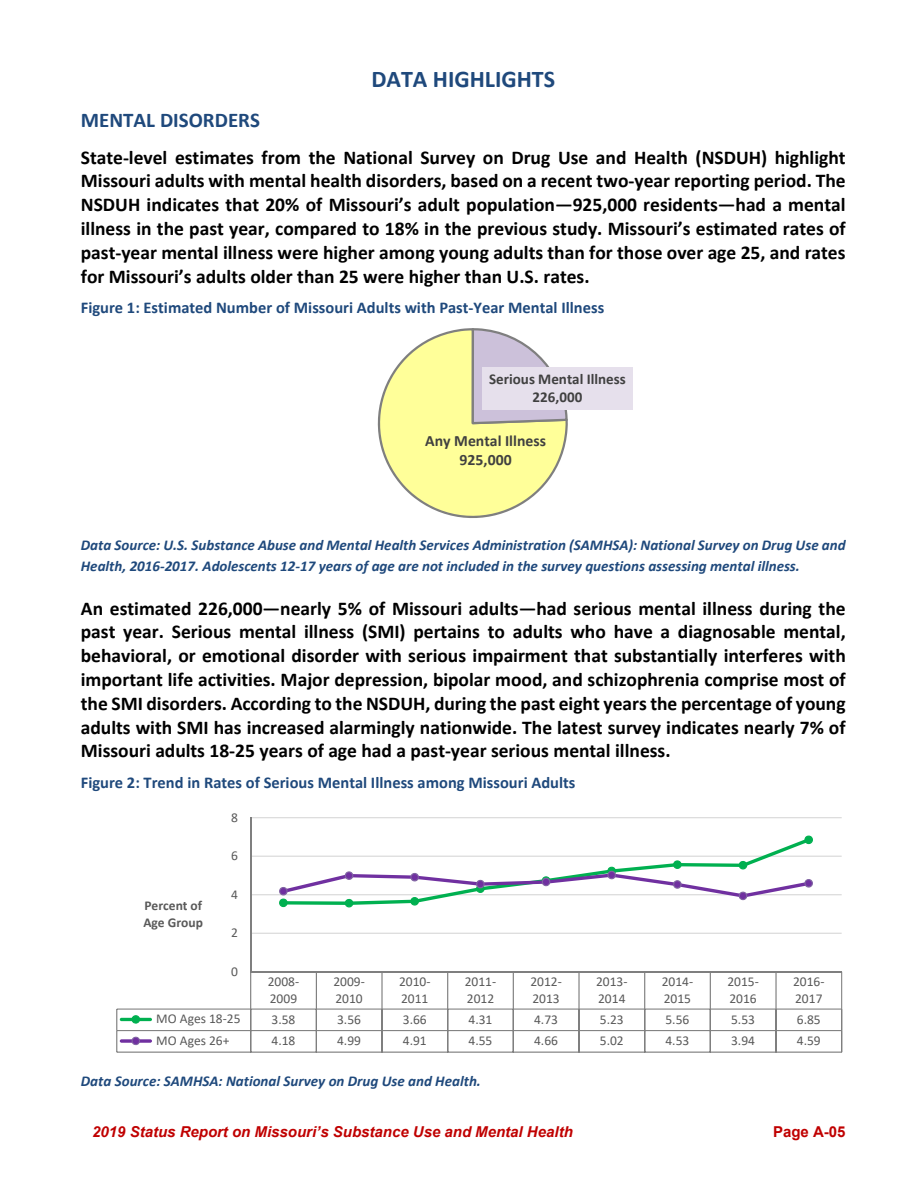
<style>
.page{position:relative;width:918px;height:1188px;background:#fff}
.page>*{position:absolute;margin:0;border:0;box-sizing:border-box;transform-origin:0 0}
.t1{font:700 24px "Calibri";color:#1f497c}
.t2{font:700 21px "Calibri";color:#1f497c}
.t3{font:700 19.5px/23.9px "Calibri";color:#000;text-align:justify}
.t4{font:700 16.5px "Calibri";color:#1f497c}
.t5{font:700 15.75px/19.2px "Calibri";color:#404040;text-align:center}
.t6{font:italic 700 15px/21px "Calibri";color:#1f497c}
.t7{font:italic 700 15px "Arial";color:#c00000}
.t8{font:700 15px/18.3px "Calibri";color:#404040;text-align:center}
.t9{font:700 15px "Arial";color:#c00000}
.t10{font:13.5px/16.5px "Calibri";color:#595959}
.t11{font:700 13.5px/16.5px "Calibri";color:#595959}
</style>
<div class="page">
<svg style="left:377px;top:328px;width:191px;height:190px"></svg>
<div style="left:482px;top:367px;width:151px;height:42px;background:#e6e0ec"></div>
<hr style="left:251px;top:933px;width:591px;height:1px;background:#d9d9d9">
<hr style="left:251px;top:894px;width:591px;height:1px;background:#d9d9d9">
<hr style="left:251px;top:856px;width:591px;height:1px;background:#d9d9d9">
<hr style="left:251px;top:817px;width:591px;height:1px;background:#d9d9d9">
<hr style="left:250px;top:818px;width:1px;height:154px;background:#7f7f7f">
<hr style="left:251px;top:971px;width:591px;height:1px;background:#7f7f7f">
<hr style="left:250px;top:972px;width:1px;height:37px;background:#7f7f7f">
<hr style="left:316px;top:972px;width:1px;height:37px;background:#7f7f7f">
<hr style="left:381px;top:972px;width:2px;height:37px;background:#7f7f7f">
<hr style="left:447px;top:972px;width:1px;height:37px;background:#7f7f7f">
<hr style="left:513px;top:972px;width:1px;height:37px;background:#7f7f7f">
<hr style="left:578px;top:972px;width:2px;height:37px;background:#7f7f7f">
<hr style="left:644px;top:972px;width:1px;height:37px;background:#7f7f7f">
<hr style="left:710px;top:972px;width:1px;height:37px;background:#7f7f7f">
<hr style="left:775px;top:972px;width:2px;height:37px;background:#7f7f7f">
<hr style="left:841px;top:972px;width:1px;height:37px;background:#7f7f7f">
<hr style="left:117px;top:1009px;width:725px;height:1px;background:#7f7f7f">
<hr style="left:381px;top:1009px;width:2px;height:22px;background:#7f7f7f">
<hr style="left:578px;top:1009px;width:2px;height:22px;background:#7f7f7f">
<hr style="left:775px;top:1009px;width:2px;height:22px;background:#7f7f7f">
<hr style="left:120px;top:1018px;width:32px;height:3px;background:#00b050;border-radius:2px">
<svg style="left:132px;top:1015px;width:8px;height:9px"></svg>
<hr style="left:117px;top:1030px;width:725px;height:1px;background:#7f7f7f">
<svg style="left:116px;top:1009px;width:1px;height:43px"></svg>
<hr style="left:117px;top:1052px;width:725px;height:1px;background:#7f7f7f">
<svg style="left:250px;top:1010px;width:1px;height:42px"></svg>
<svg style="left:316px;top:1010px;width:1px;height:42px"></svg>
<hr style="left:381px;top:1031px;width:2px;height:21px;background:#7f7f7f">
<svg style="left:447px;top:1010px;width:1px;height:42px"></svg>
<svg style="left:513px;top:1010px;width:1px;height:42px"></svg>
<hr style="left:578px;top:1031px;width:2px;height:21px;background:#7f7f7f">
<svg style="left:644px;top:1010px;width:1px;height:42px"></svg>
<svg style="left:710px;top:1010px;width:1px;height:42px"></svg>
<hr style="left:775px;top:1031px;width:2px;height:21px;background:#7f7f7f">
<svg style="left:841px;top:1010px;width:1px;height:42px"></svg>
<svg style="left:120px;top:1039px;width:32px;height:4px"></svg>
<svg style="left:132px;top:1037px;width:8px;height:9px"></svg>
<svg style="left:279px;top:835px;width:534px;height:73px"></svg>
<p class="t1" style="left:371px;top:69px;width:185px">DATA HIGHLIGHTS</p>
<p class="t2" style="left:81px;top:111px;width:181px">MENTAL DISORDERS</p>
<p class="t3" style="left:81px;top:147px;width:766px">State‐level estimates from the National Survey on Drug Use and Health (NSDUH) highlight Missouri adults with mental health disorders, based on a recent two‐year reporting period. The NSDUH indicates that 20% of Missouri’s adult population—925,000 residents—had a mental illness in the past year, compared to 18% in the previous study. Missouri’s estimated rates of past‐year mental illness were higher among young adults than for those over age 25, and rates for Missouri’s adults older than 25 were higher than U.S. rates.</p>
<p class="t4" style="left:81px;top:300px;width:525px">Figure 1: Estimated Number of Missouri Adults with Past‐Year Mental Illness</p>
<p class="t8" style="left:489px;top:371px;width:138px">Serious Mental Illness<br>226,000</p>
<p class="t5" style="left:425px;top:433px;width:122px">Any Mental Illness<br>925,000</p>
<p class="t6" style="left:81px;top:536px;width:766px">Data Source: U.S. Substance Abuse and Mental Health Services Administration (SAMHSA): National Survey on Drug Use and<br>Health, 2016‐2017. Adolescents 12‐17 years of age are not included in the survey questions assessing mental illness.</p>
<p class="t3" style="left:81px;top:598px;width:767px">An estimated 226,000—nearly 5% of Missouri adults—had serious mental illness during the past year. Serious mental illness (SMI) pertains to adults who have a diagnosable mental, behavioral, or emotional disorder with serious impairment that substantially interferes with important life activities. Major depression, bipolar mood, and schizophrenia comprise most of the SMI disorders. According to the NSDUH, during the past eight years the percentage of young adults with SMI has increased alarmingly nationwide. The latest survey indicates nearly 7% of Missouri adults 18‐25 years of age had a past‐year serious mental illness.</p>
<p class="t4" style="left:81px;top:775px;width:496px">Figure 2: Trend in Rates of Serious Mental Illness among Missouri Adults</p>
<p class="t10" style="left:231px;top:810px;width:8px">8</p>
<p class="t10" style="left:231px;top:848px;width:8px">6</p>
<p class="t11" style="left:143px;top:898px;width:61px">Percent of<br>Age Group</p>
<p class="t10" style="left:231px;top:887px;width:8px">4</p>
<p class="t10" style="left:231px;top:926px;width:8px">2</p>
<p class="t10" style="left:231px;top:964px;width:8px">0</p>
<p class="t10" style="left:268px;top:974px;width:33px">2008‐<br>2009</p>
<p class="t10" style="left:333px;top:974px;width:33px">2009‐<br>2010</p>
<p class="t10" style="left:399px;top:974px;width:33px">2010‐<br>2011</p>
<p class="t10" style="left:465px;top:974px;width:33px">2011‐<br>2012</p>
<p class="t10" style="left:530px;top:974px;width:33px">2012‐<br>2013</p>
<p class="t10" style="left:596px;top:974px;width:33px">2013‐<br>2014</p>
<p class="t10" style="left:662px;top:974px;width:33px">2014‐<br>2015</p>
<p class="t10" style="left:727px;top:974px;width:33px">2015‐<br>2016</p>
<p class="t10" style="left:793px;top:974px;width:33px">2016‐<br>2017</p>
<p class="t10" style="left:156px;top:1012px;width:86px">MO Ages 18‐25</p>
<p class="t10" style="left:272px;top:1012px;width:25px">3.58</p>
<p class="t10" style="left:337px;top:1012px;width:25px">3.56</p>
<p class="t10" style="left:403px;top:1012px;width:25px">3.66</p>
<p class="t10" style="left:469px;top:1012px;width:25px">4.31</p>
<p class="t10" style="left:534px;top:1012px;width:25px">4.73</p>
<p class="t10" style="left:600px;top:1012px;width:25px">5.23</p>
<p class="t10" style="left:665px;top:1012px;width:25px">5.56</p>
<p class="t10" style="left:731px;top:1012px;width:25px">5.53</p>
<p class="t10" style="left:797px;top:1012px;width:25px">6.85</p>
<p class="t10" style="left:156px;top:1033px;width:75px">MO Ages 26+</p>
<p class="t10" style="left:272px;top:1034px;width:25px">4.18</p>
<p class="t10" style="left:337px;top:1034px;width:25px">4.99</p>
<p class="t10" style="left:403px;top:1034px;width:25px">4.91</p>
<p class="t10" style="left:469px;top:1034px;width:25px">4.55</p>
<p class="t10" style="left:534px;top:1034px;width:25px">4.66</p>
<p class="t10" style="left:600px;top:1034px;width:25px">5.02</p>
<p class="t10" style="left:665px;top:1034px;width:25px">4.53</p>
<p class="t10" style="left:731px;top:1034px;width:25px">3.94</p>
<p class="t10" style="left:797px;top:1034px;width:25px">4.59</p>
<p class="t6" style="left:81px;top:1072px;width:402px">Data Source: SAMHSA: National Survey on Drug Use and Health.</p>
<p class="t7" style="left:92px;top:1124px;width:482px">2019 Status Report on Missouri’s Substance Use and Mental Health</p>
<p class="t9" style="left:773px;top:1124px;width:74px">Page A-05</p>
</div>
